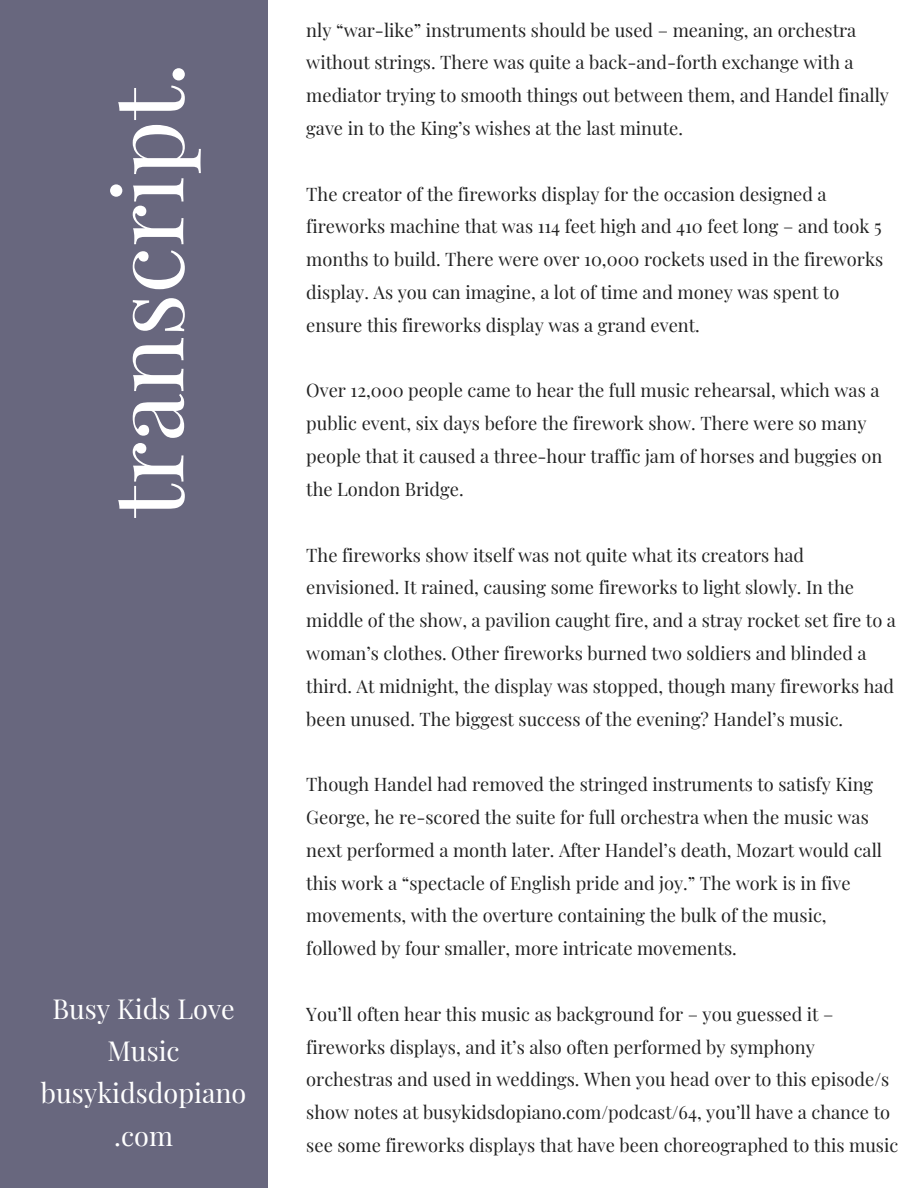
<style>
.page{position:relative;width:918px;height:1188px;background:#fff}
.page>*{position:absolute;margin:0;border:0;box-sizing:border-box;transform-origin:0 0}
.t1{font:96px "Playfair Display";color:#fff}
.t2{font:27px/42.3px "Playfair Display";color:#fff;text-align:center}
.t3{font:18.3px/32.8px "Playfair Display";color:#222}
</style>
<div class="page">
<div style="left:0;top:0;width:268px;height:1188px;background:#68677e"></div>
<p class="t1" style="left:80px;top:518px;width:458px;rotate:-90deg">transcript.</p>
<p class="t2" style="left:52px;top:986px;width:184px">Busy Kids Love<br>Music</p>
<p class="t2" style="left:41px;top:1071px;width:207px">busykidsdopiano</p>
<p class="t2" style="left:114px;top:1113px;width:60px">.com</p>
<p class="t3" style="left:306px;top:13px;width:584px">nly “war-like” instruments should be used – meaning, an orchestra without strings. There was quite a back-and-forth exchange with a mediator trying to smooth things out between them, and Handel finally gave in to the King’s wishes at the last minute.</p>
<p class="t3" style="left:306px;top:177px;width:578px">The creator of the fireworks display for the occasion designed a fireworks machine that was 114 feet high and 410 feet long – and took 5 months to build. There were over 10,000 rockets used in the fireworks display. As you can imagine, a lot of time and money was spent to ensure this fireworks display was a grand event.</p>
<p class="t3" style="left:306px;top:373px;width:578px">Over 12,000 people came to hear the full music rehearsal, which was a public event, six days before the firework show. There were so many people that it caused a three-hour traffic jam of horses and buggies on the London Bridge.</p>
<p class="t3" style="left:306px;top:538px;width:591px">The fireworks show itself was not quite what its creators had envisioned. It rained, causing some fireworks to light slowly. In the middle of the show, a pavilion caught fire, and a stray rocket set fire to a woman’s clothes. Other fireworks burned two soldiers and blinded a third. At midnight, the display was stopped, though many fireworks had been unused. The biggest success of the evening? Handel’s music.</p>
<p class="t3" style="left:306px;top:767px;width:577px">Though Handel had removed the stringed instruments to satisfy King George, he re-scored the suite for full orchestra when the music was next performed a month later. After Handel’s death, Mozart would call this work a “spectacle of English pride and joy.” The work is in five movements, with the overture containing the bulk of the music, followed by four smaller, more intricate movements.</p>
<p class="t3" style="left:306px;top:997px;width:593px">You’ll often hear this music as background for – you guessed it – fireworks displays, and it’s also often performed by symphony orchestras and used in weddings. When you head over to this episode/s show notes at busykidsdopiano.com/podcast/64, you’ll have a chance to see some fireworks displays that have been choreographed to this music</p>
</div>
